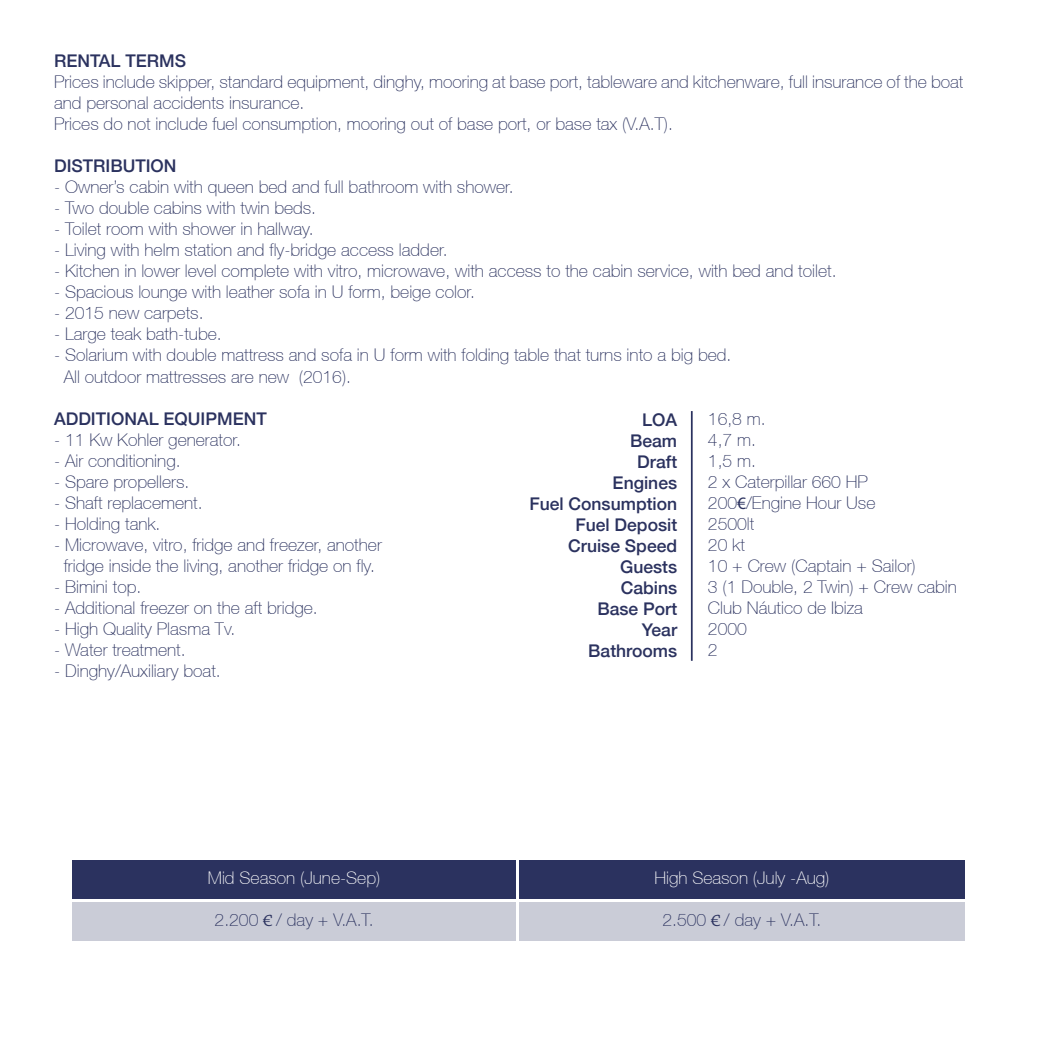
<style>
.page{position:relative;width:1042px;height:1042px;background:#fff}
.page>*{position:absolute;margin:0;border:0;box-sizing:border-box;transform-origin:0 0}
.t1{font:100 17.5px/21px "Helvetica 35";color:#2b325f}
.t2{font:500 17.5px/21px "Helvetica 65";color:#2b325f;text-align:right}
.t3{font:100 17.5px "Helvetica 35";color:#fff}
.s1{font-family:"Myriad Pro";font-weight:400}
.s2{font-family:"Chaparral Pro";font-weight:400}
</style>
<div class="page">
<div style="left:72px;top:860px;width:444px;height:38px;background:#2b325f"></div>
<div style="left:72px;top:902px;width:444px;height:38px;background:#caccd7"></div>
<div style="left:519px;top:860px;width:446px;height:38px;background:#2b325f"></div>
<div style="left:519px;top:902px;width:446px;height:38px;background:#caccd7"></div>
<hr style="left:691px;top:411px;width:1px;height:250px;background:#2b325f">
<p class="t2" style="left:54px;top:51px;width:133px">RENTAL TERMS</p>
<p class="t1" style="left:54px;top:72px;width:911px">Prices include skipper, standard equipment, dinghy, mooring at base port, tableware and kitchenware, full insurance of the boat and personal accidents insurance.<br>Prices do not include fuel consumption, mooring out of base port, or base tax (V.A.T).</p>
<p class="t2" style="left:54px;top:156px;width:124px">DISTRIBUTION</p>
<p class="t1" style="left:54px;top:177px;width:461px">- Owner’s cabin with queen bed and full bathroom with shower.</p>
<p class="t1" style="left:54px;top:198px;width:264px">- Two double cabins with twin beds.</p>
<p class="t1" style="left:54px;top:219px;width:261px">- Toilet room with shower in hallway.</p>
<p class="t1" style="left:54px;top:240px;width:395px">- Living with helm station and fly-bridge access ladder.</p>
<p class="t1" style="left:54px;top:261px;width:784px">- Kitchen in lower level complete with vitro, microwave, with access to the cabin service, with bed and toilet.</p>
<p class="t1" style="left:54px;top:282px;width:422px">- Spacious lounge with leather sofa in U form, beige color.</p>
<p class="t1" style="left:54px;top:303px;width:151px">- 2015 new carpets.</p>
<p class="t1" style="left:54px;top:324px;width:169px">- Large teak bath-tube.</p>
<p class="t1" style="left:64px;top:345px;width:669px;text-indent:-10px">- Solarium with double mattress and sofa in U form with folding table that turns into a big bed.<br>All outdoor mattresses are new (2016).</p>
<p class="t2" style="left:54px;top:408px;width:214px">ADDITIONAL EQUIPMENT</p>
<p class="t1" style="left:54px;top:429px;width:188px">- 11 Kw Kohler generator.</p>
<p class="t1" style="left:54px;top:450px;width:128px">- Air conditioning.</p>
<p class="t1" style="left:54px;top:471px;width:137px">- Spare propellers.</p>
<p class="t1" style="left:54px;top:492px;width:150px">- Shaft replacement.</p>
<p class="t1" style="left:54px;top:513px;width:108px">- Holding tank.</p>
<p class="t1" style="left:54px;top:534px;width:329px;text-align:center">- Microwave, vitro, fridge and freezer, another fridge inside the living, another fridge on fly.</p>
<p class="t1" style="left:54px;top:576px;width:89px">- Bimini top.</p>
<p class="t1" style="left:54px;top:597px;width:265px">- Additional freezer on the aft bridge.</p>
<p class="t1" style="left:54px;top:618px;width:183px">- High Quality Plasma Tv.</p>
<p class="t1" style="left:54px;top:639px;width:133px">- Water treatment.</p>
<p class="t1" style="left:54px;top:660px;width:168px">- Dinghy/Auxiliary boat.</p>
<p class="t1" style="left:708px;top:408px;width:250px">16,8 m.<br>4,7 m.<br>1,5 m.<br>2 x Caterpillar 660 HP<br>200<span class="s1">€</span>/Engine Hour Use<br>2500lt<br>20 kt<br>10 + Crew (Captain + Sailor)<br>3 (1 Double, 2 Twin) + Crew cabin<br>Club Náutico de Ibiza<br>2000<br>2</p>
<p class="t2" style="left:529px;top:409px;width:149px">LOA<br>Beam<br>Draft<br>Engines<br>Fuel Consumption<br>Fuel Deposit<br>Cruise Speed<br>Guests<br>Cabins<br>Base Port<br>Year<br>Bathrooms</p>
<p class="t3" style="left:208px;top:868px;width:174px">Mid Season (June-Sep)</p>
<p class="t1" style="left:215px;top:909px;width:160px">2.200 <span class="s2">€</span> / day + V.A.T.</p>
<p class="t3" style="left:654px;top:868px;width:177px">High Season (July -Aug)</p>
<p class="t1" style="left:662px;top:909px;width:160px">2.500 <span class="s2">€</span> / day + V.A.T.</p>
</div>
